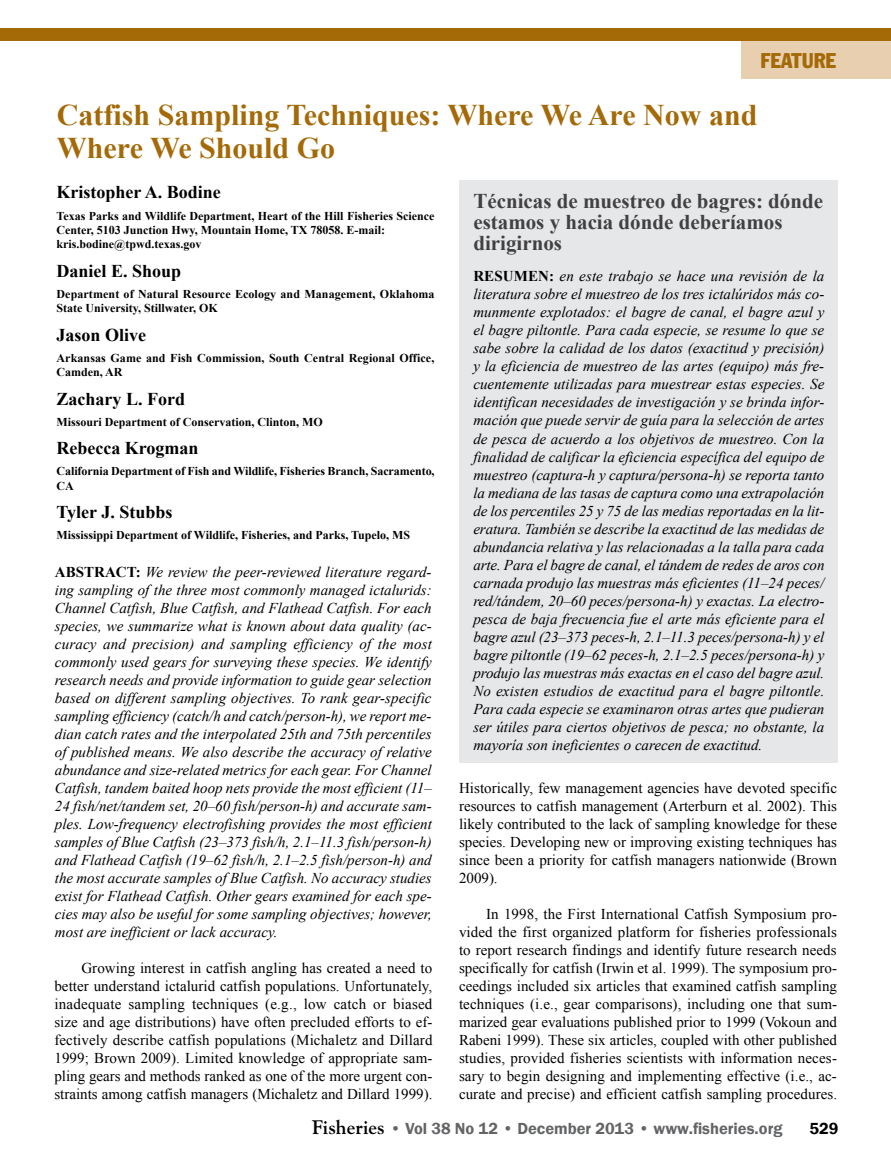
<style>
.page{position:relative;width:891px;height:1175px;background:#fff}
.page>*{position:absolute;margin:0;border:0;box-sizing:border-box;transform-origin:0 0}
.t1{font:700 30px/33px "Times New Roman";color:#a46a08}
.t2{font:700 21px/21px "Times New Roman";color:#414042}
.t3{font:condensed 21px "Franklin Gothic";color:#a46a08}
.t4{font:700 18px "Times New Roman";color:#000}
.t5{font:600 16.5px "Franklin Gothic";color:#636466}
.t6{font:600 16.5px "Franklin Gothic";color:#000}
.t7{font:italic 15px/18px "Times New Roman";color:#000;text-align:justify}
.t8{font:15px/18px "Times New Roman";color:#000;text-align:justify}
.t9{font:700 12px/14.4px "Times New Roman";color:#000}
.s1{font-weight:700;font-style:normal}
.s2{font-family:"Goudy";font-weight:700;font-size:19.5px;color:#000}
</style>
<div class="page">
<div style="left:460px;top:180px;width:378px;height:583px;background:#e6e7e8"></div>
<div style="left:741px;top:29px;width:150px;height:50px;background:#e7cfb0"></div>
<div style="left:0;top:28px;width:891px;height:12px;background:#a46a08"></div>
<h2 class="t3" style="left:761px;top:47px;width:77px">FEATURE</h2>
<h1 class="t1" style="left:57px;top:98px;width:702px">Catfish Sampling Techniques: Where We Are Now and<br>Where We Should Go</h1>
<p class="t4" style="left:57px;top:180px;width:166px">Kristopher A. Bodine</p>
<p class="t9" style="left:57px;top:208px;width:380px">Texas Parks and Wildlife Department, Heart of the Hill Fisheries Science<br>Center, 5103 Junction Hwy, Mountain Home, TX 78058. E-mail: kris.bodine@tpwd.texas.gov</p>
<p class="t4" style="left:57px;top:258px;width:126px">Daniel E. Shoup</p>
<p class="t9" style="left:57px;top:286px;width:380px">Department of Natural Resource Ecology and Management, Oklahoma<br>State University, Stillwater, OK</p>
<p class="t4" style="left:57px;top:322px;width:91px">Jason Olive</p>
<p class="t9" style="left:57px;top:350px;width:379px">Arkansas Game and Fish Commission, South Central Regional Office,<br>Camden, AR</p>
<p class="t4" style="left:57px;top:386px;width:130px">Zachary L. Ford</p>
<p class="t9" style="left:57px;top:414px;width:268px">Missouri Department of Conservation, Clinton, MO</p>
<p class="t4" style="left:57px;top:435px;width:144px">Rebecca Krogman</p>
<p class="t9" style="left:57px;top:464px;width:380px">California Department of Fish and Wildlife, Fisheries Branch, Sacramento,<br>CA</p>
<p class="t4" style="left:57px;top:499px;width:117px">Tyler J. Stubbs</p>
<p class="t9" style="left:57px;top:527px;width:355px">Mississippi Department of Wildlife, Fisheries, and Parks, Tupelo, MS</p>
<p class="t7" style="left:55px;top:562px;width:379px"><span class="s1">ABSTRACT:</span> We review the peer-reviewed literature regard&shy;ing sampling of the three most commonly managed ictalurids:<br>Channel Catfish, Blue Catfish, and Flathead Catfish. For each species, we summarize what is known about data quality (ac&shy;curacy and precision) and sampling efficiency of the most commonly used gears for surveying these species. We identify research needs and provide information to guide gear selection based on different sampling objectives. To rank gear-specific sampling efficiency (catch/h and catch/person-h), we report me&shy;dian catch rates and the interpolated 25th and 75th percentiles of published means. We also describe the accuracy of relative abundance and size-related metrics for each gear. For Channel Catfish, tandem baited hoop nets provide the most efficient (11– 24 fish/net/tandem set, 20–60 fish/person-h) and accurate sam&shy;ples. Low-frequency electrofishing provides the most efficient samples of Blue Catfish (23–373 fish/h, 2.1–11.3 fish/person-h) and Flathead Catfish (19–62 fish/h, 2.1–2.5 fish/person-h) and the most accurate samples of Blue Catfish. No accuracy studies exist for Flathead Catfish. Other gears examined for each spe&shy;cies may also be useful for some sampling objectives; however, most are inefficient or lack accuracy.</p>
<p class="t8" style="left:54px;top:958px;width:380px;text-indent:27px">Growing interest in catfish angling has created a need to better understand ictalurid catfish populations. Unfortunately, inadequate sampling techniques (e.g., low catch or biased size and age distributions) have often precluded efforts to ef&shy;fectively describe catfish populations (Michaletz and Dillard 1999; Brown 2009). Limited knowledge of appropriate sam&shy;pling gears and methods ranked as one of the more urgent con&shy;straints among catfish managers (Michaletz and Dillard 1999).</p>
<h2 class="t2" style="left:473px;top:190px;width:351px">Técnicas de muestreo de bagres: dónde estamos y hacia dónde deberíamos dirigirnos</h2>
<p class="t7" style="left:473px;top:267px;width:353px"><span class="s1">RESUMEN:</span> en este trabajo se hace una revisión de la literatura sobre el muestreo de los tres ictalúridos más co&shy;munmente explotados: el bagre de canal, el bagre azul y el bagre piltontle. Para cada especie, se resume lo que se sabe sobre la calidad de los datos (exactitud y precisión) y la eficiencia de muestreo de las artes (equipo) más fre&shy;cuentemente utilizadas para muestrear estas especies. Se identifican necesidades de investigación y se brinda infor&shy;mación que puede servir de guía para la selección de artes de pesca de acuerdo a los objetivos de muestreo. Con la finalidad de calificar la eficiencia específica del equipo de muestreo (captura-h y captura/persona-h) se reporta tanto la mediana de las tasas de captura como una extrapolación de los percentiles 25 y 75 de las medias reportadas en la lit&shy;eratura. También se describe la exactitud de las medidas de abundancia relativa y las relacionadas a la talla para cada arte. Para el bagre de canal, el tándem de redes de aros con carnada produjo las muestras más eficientes (11–24 peces/ red/tándem, 20–60 peces/persona-h) y exactas. La electro&shy;pesca de baja frecuencia fue el arte más eficiente para el bagre azul (23–373 peces-h, 2.1–11.3 peces/persona-h) y el bagre piltontle (19–62 peces-h, 2.1–2.5 peces/persona-h) y produjo las muestras más exactas en el caso del bagre azul.<br>No existen estudios de exactitud para el bagre piltontle.<br>Para cada especie se examinaron otras artes que pudieran ser útiles para ciertos objetivos de pesca; no obstante, la mayoría son ineficientes o carecen de exactitud.</p>
<p class="t8" style="left:459px;top:778px;width:380px">Historically, few management agencies have devoted specific resources to catfish management (Arterburn et al. 2002). This likely contributed to the lack of sampling knowledge for these species. Developing new or improving existing techniques has since been a priority for catfish managers nationwide (Brown 2009).</p>
<p class="t8" style="left:459px;top:904px;width:380px;text-indent:27px">In 1998, the First International Catfish Symposium pro&shy;vided the first organized platform for fisheries professionals to report research findings and identify future research needs specifically for catfish (Irwin et al. 1999). The symposium pro&shy;ceedings included six articles that examined catfish sampling techniques (i.e., gear comparisons), including one that sum&shy;marized gear evaluations published prior to 1999 (Vokoun and Rabeni 1999). These six articles, coupled with other published studies, provided fisheries scientists with information neces&shy;sary to begin designing and implementing effective (i.e., ac&shy;curate and precise) and efficient catfish sampling procedures.</p>
<p class="t5" style="left:312px;top:1118px;width:472px"><span class="s2">Fisheries</span> • Vol 38 No 12 • December 2013 • www.fisheries.org</p>
<p class="t6" style="left:809px;top:1118px;width:31px">529</p>
</div>
